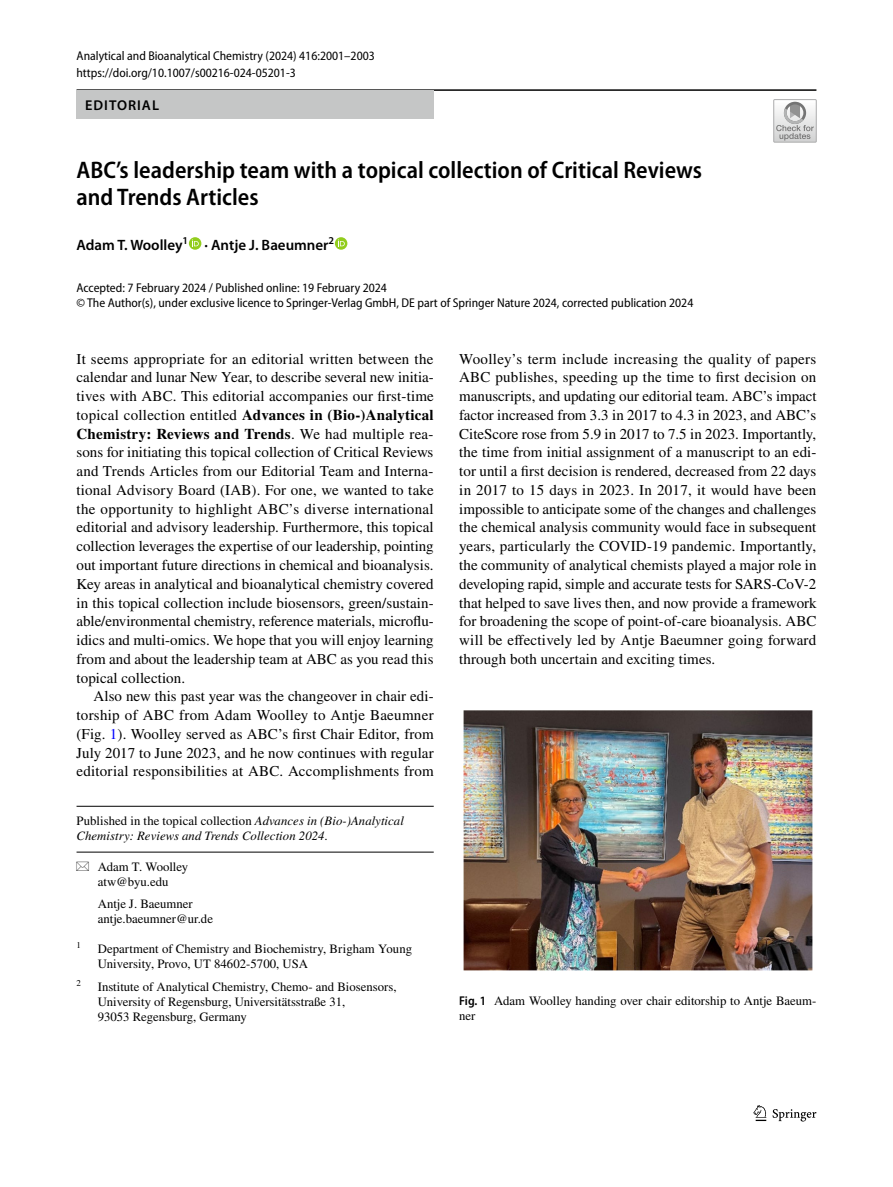
<style>
.page{position:relative;width:893px;height:1187px;background:#fff}
.page>*{position:absolute;margin:0;border:0;box-sizing:border-box;transform-origin:0 0}
.t1{font:600 semi-condensed 24px/27px "Myriad Pro";color:#000}
.t2{font:15px/18.8px "STIX";letter-spacing:.005em;color:#000;text-align:justify}
.t3{font:600 15px "Myriad Pro";color:#000}
.t4{font:600 14.25px "Myriad Pro";letter-spacing:.07em;color:#000}
.t5{font:12.75px/15px "STIX";color:#000}
.t6{font:semi-condensed 12.75px/17px "Myriad Pro";color:#000}
.t7{font:italic 12.75px/15px "STIX";letter-spacing:.005em;color:#000}
.t8{font:8.85px "STIX";color:#000}
.s1{font-weight:700}
.s2{color:#00f}
.s3{font-style:normal}
.s4{font-family:"Myriad Pro";font-weight:600;font-stretch:semi-condensed}
</style>
<div class="page">
<hr style="left:77px;top:89px;width:739px;height:2px;background:#000">
<svg style="left:753px;top:1105px;width:13px;height:15px"></svg>
<svg style="left:773px;top:1109px;width:43px;height:12px"></svg>
<div style="left:77px;top:91px;width:357px;height:28px;background:#c5c6c6"></div>
<div style="left:774px;top:99px;width:42px;height:43px;border:1px solid #ababac"></div>
<svg style="left:774px;top:100px;width:42px;height:42px"></svg>
<svg style="left:189px;top:237px;width:12px;height:13px"></svg>
<svg style="left:192px;top:239px;width:7px;height:7px"></svg>
<svg style="left:335px;top:237px;width:12px;height:13px"></svg>
<svg style="left:338px;top:239px;width:7px;height:7px"></svg>
<hr style="left:77px;top:805px;width:357px;height:1px;background:#000">
<hr style="left:77px;top:851px;width:357px;height:1px;background:#000">
<img style="left:464px;top:710px;width:348px;height:260px">
<p class="t6" style="left:77px;top:47px;width:300px">Analytical and Bioanalytical Chemistry (2024) 416:2001–2003 https://doi.org/10.1007/s00216-024-05201-3</p>
<p class="t4" style="left:85px;top:96px;width:75px">EDITORIAL</p>
<h1 class="t1" style="left:77px;top:157px;width:627px">ABC’s leadership team with a topical collection of Critical Reviews and Trends Articles</h1>
<p class="t3" style="left:77px;top:235px;width:259px">Adam T. Woolley<sup>1</sup> · Antje J. Baeumner<sup>2</sup></p>
<p class="t6" style="left:77px;top:281px;width:618px;line-height:15px">Accepted: 7 February 2024 / Published online: 19 February 2024<br>© The Author(s), under exclusive licence to Springer-Verlag GmbH, DE part of Springer Nature 2024, corrected publication 2024</p>
<p class="t2" style="left:77px;top:350px;width:359px">It seems appropriate for an editorial written between the calendar and lunar New Year, to describe several new initia&shy;tives with ABC. This editorial accompanies our first-time topical collection entitled <span class="s1">Advances in (Bio-)Analytical Chemistry: Reviews and Trends</span>. We had multiple rea&shy;sons for initiating this topical collection of Critical Reviews and Trends Articles from our Editorial Team and Interna&shy;tional Advisory Board (IAB). For one, we wanted to take the opportunity to highlight ABC’s diverse international editorial and advisory leadership. Furthermore, this topical collection leverages the expertise of our leadership, pointing out important future directions in chemical and bioanalysis.<br>Key areas in analytical and bioanalytical chemistry covered in this topical collection include biosensors, green/sustain&shy;able/environmental chemistry, reference materials, microflu&shy;idics and multi-omics. We hope that you will enjoy learning from and about the leadership team at ABC as you read this topical collection.</p>
<p class="t2" style="left:77px;top:688px;width:359px;text-indent:17px">Also new this past year was the changeover in chair edi&shy;torship of ABC from Adam Woolley to Antje Baeumner (Fig. <span class="s2">1</span>). Woolley served as ABC’s first Chair Editor, from July 2017 to June 2023, and he now continues with regular editorial responsibilities at ABC. Accomplishments from</p>
<p class="t7" style="left:77px;top:812px;width:329px"><span class="s3">Published in the topical collection</span> Advances in (Bio-)Analytical<br>Chemistry: Reviews and Trends Collection 2024<span class="s3">.</span></p>
<p class="t5" style="left:98px;top:859px;width:92px">Adam T. Woolley atw@byu.edu</p>
<p class="t5" style="left:98px;top:897px;width:117px">Antje J. Baeumner antje.baeumner@ur.de</p>
<p class="t8" style="left:77px;top:939px;width:6px">1</p>
<p class="t5" style="left:98px;top:942px;width:316px">Department of Chemistry and Biochemistry, Brigham Young<br>University, Provo, UT 84602‑5700, USA</p>
<p class="t8" style="left:77px;top:976px;width:6px">2</p>
<p class="t5" style="left:98px;top:979px;width:300px">Institute of Analytical Chemistry, Chemo- and Biosensors,<br>University of Regensburg, Universitätsstraße 31,<br>93053 Regensburg, Germany</p>
<p class="t2" style="left:459px;top:350px;width:359px">Woolley’s term include increasing the quality of papers ABC publishes, speeding up the time to first decision on manuscripts, and updating our editorial team. ABC’s impact factor increased from 3.3 in 2017 to 4.3 in 2023, and ABC’s CiteScore rose from 5.9 in 2017 to 7.5 in 2023. Importantly, the time from initial assignment of a manuscript to an edi&shy;tor until a first decision is rendered, decreased from 22 days in 2017 to 15 days in 2023. In 2017, it would have been impossible to anticipate some of the changes and challenges the chemical analysis community would face in subsequent years, particularly the COVID-19 pandemic. Importantly, the community of analytical chemists played a major role in developing rapid, simple and accurate tests for SARS-CoV-2 that helped to save lives then, and now provide a framework for broadening the scope of point-of-care bioanalysis. ABC will be effectively led by Antje Baeumner going forward through both uncertain and exciting times.</p>
<p class="t5" style="left:459px;top:994px;width:359px"><span class="s4">Fig. 1</span> Adam Woolley handing over chair editorship to Antje Baeum&shy;ner</p>
</div>
